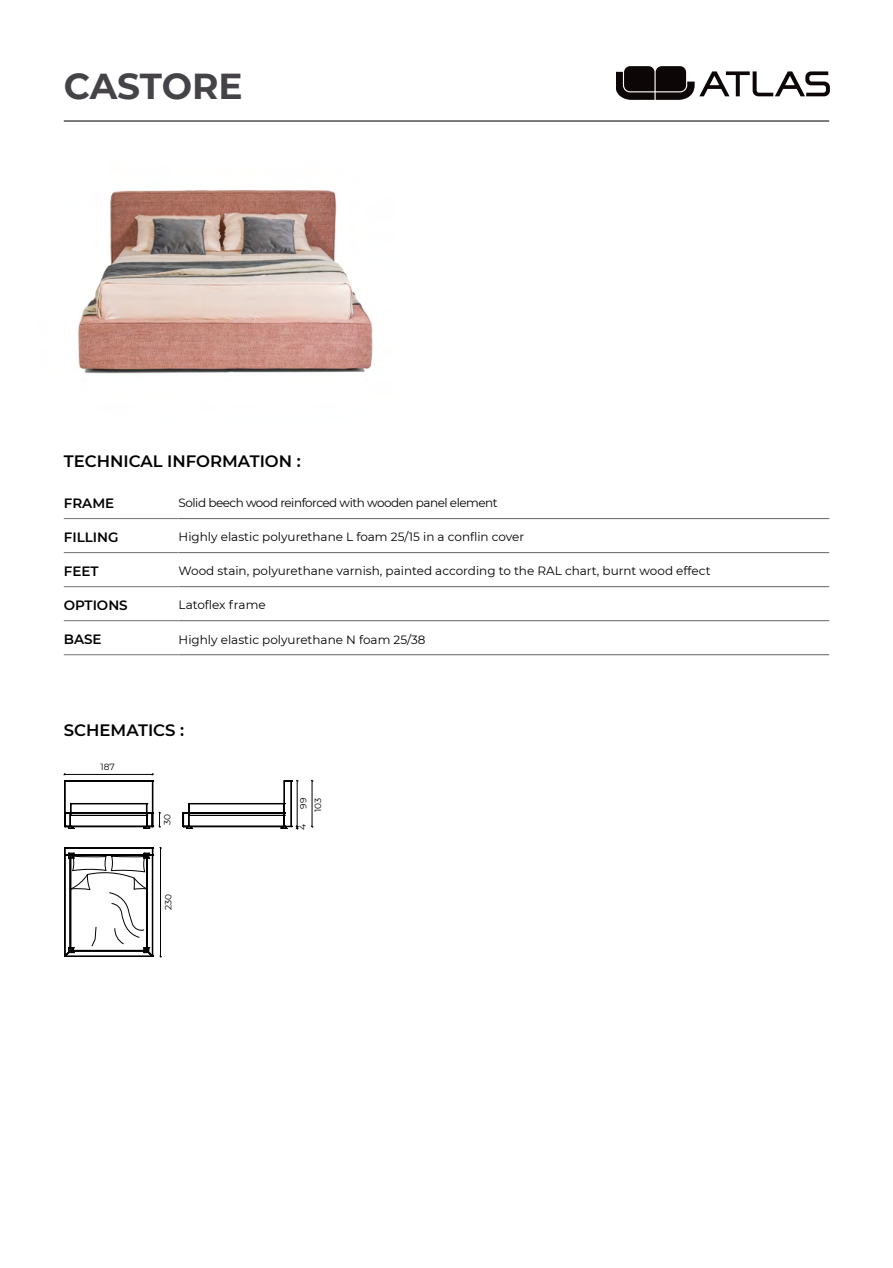
<style>
.page{position:relative;width:893px;height:1268px;background:#fff}
.page>*{position:absolute;margin:0;border:0;box-sizing:border-box;transform-origin:0 0}
.t1{font:700 36px "Montserrat";letter-spacing:-.005em;color:#454347}
.t2{font:600 16.5px "Montserrat";color:#000}
.t3{font:600 13.5px "Montserrat";color:#000}
.t4{font:12px "Montserrat";color:#000}
.t5{font:12px "Montserrat";letter-spacing:-.04em;color:#000}
.t6{font:9px "Montserrat";color:#000}
</style>
<div class="page">
<svg style="left:616px;top:66px;width:213px;height:34px"></svg>
<hr style="left:64px;top:120px;width:765px;height:2px;background:#504f53">
<img style="left:78px;top:189px;width:295px;height:185px">
<hr style="left:179px;top:518px;width:650px;height:1px;background:#757378">
<hr style="left:179px;top:552px;width:650px;height:1px;background:#757378">
<hr style="left:179px;top:586px;width:650px;height:1px;background:#757378">
<hr style="left:179px;top:620px;width:650px;height:1px;background:#757378">
<hr style="left:179px;top:654px;width:650px;height:1px;background:#757378">
<hr style="left:64px;top:518px;width:115px;height:1px;background:#818084">
<hr style="left:64px;top:552px;width:115px;height:1px;background:#818084">
<hr style="left:64px;top:586px;width:115px;height:1px;background:#818084">
<hr style="left:64px;top:620px;width:115px;height:1px;background:#818084">
<hr style="left:64px;top:654px;width:115px;height:1px;background:#818084">
<hr style="left:297px;top:780px;width:1px;height:46px;background:#000">
<hr style="left:64px;top:774px;width:89px;height:1px;background:#000">
<hr style="left:312px;top:780px;width:1px;height:46px;background:#000">
<hr style="left:152px;top:780px;width:1px;height:46px;background:#000">
<hr style="left:64px;top:780px;width:1px;height:46px;background:#000">
<hr style="left:65px;top:780px;width:88px;height:1px;background:#000">
<hr style="left:71px;top:814px;width:75px;height:1px;background:#000">
<hr style="left:71px;top:802px;width:75px;height:1px;background:#000">
<hr style="left:71px;top:803px;width:76px;height:1px;background:#000">
<hr style="left:65px;top:826px;width:87px;height:1px;background:#000">
<hr style="left:70px;top:825px;width:77px;height:1px;background:#000">
<hr style="left:70px;top:812px;width:77px;height:1px;background:#000">
<svg style="left:143px;top:802px;width:18px;height:26px"></svg>
<svg style="left:64px;top:802px;width:10px;height:26px"></svg>
<hr style="left:284px;top:780px;width:1px;height:46px;background:#000">
<hr style="left:291px;top:780px;width:1px;height:46px;background:#000">
<svg style="left:283px;top:779px;width:16px;height:3px"></svg>
<hr style="left:189px;top:814px;width:95px;height:1px;background:#000">
<hr style="left:189px;top:802px;width:95px;height:1px;background:#000">
<hr style="left:189px;top:803px;width:95px;height:1px;background:#000">
<hr style="left:189px;top:826px;width:95px;height:1px;background:#000">
<hr style="left:183px;top:812px;width:101px;height:1px;background:#000">
<hr style="left:183px;top:825px;width:101px;height:1px;background:#000">
<svg style="left:281px;top:802px;width:17px;height:27px"></svg>
<svg style="left:182px;top:802px;width:11px;height:26px"></svg>
<svg style="left:64px;top:847px;width:98px;height:110px"></svg>
<h1 class="t1" style="left:64px;top:60px;width:180px">CASTORE</h1>
<h2 class="t2" style="left:64px;top:449px;width:239px">TECHNICAL INFORMATION :</h2>
<p class="t3" style="left:64px;top:493px;width:52px">FRAME</p>
<p class="t5" style="left:179px;top:494px;width:321px">Solid beech wood reinforced with wooden panel element</p>
<p class="t3" style="left:64px;top:527px;width:56px">FILLING</p>
<p class="t4" style="left:179px;top:528px;width:347px">Highly elastic polyurethane L foam 25/15 in a conflin cover</p>
<p class="t3" style="left:64px;top:561px;width:36px">FEET</p>
<p class="t4" style="left:179px;top:562px;width:533px">Wood stain, polyurethane varnish, painted according to the RAL chart, burnt wood effect</p>
<p class="t3" style="left:64px;top:595px;width:65px">OPTIONS</p>
<p class="t4" style="left:179px;top:597px;width:89px">Latoflex frame</p>
<p class="t3" style="left:64px;top:629px;width:39px">BASE</p>
<p class="t4" style="left:179px;top:631px;width:248px">Highly elastic polyurethane N foam 25/38</p>
<h2 class="t2" style="left:64px;top:718px;width:122px">SCHEMATICS :</h2>
<p class="t6" style="left:101px;top:761px;width:16px">187</p>
<p class="t6" style="left:161px;top:824px;width:13px;rotate:-90deg">30</p>
<p class="t6" style="left:162px;top:909px;width:18px;rotate:-90deg">230</p>
<p class="t6" style="left:297px;top:808px;width:12px;rotate:-90deg">99</p>
<p class="t6" style="left:296px;top:829px;width:7px;rotate:-90deg">4</p>
<p class="t6" style="left:312px;top:811px;width:16px;rotate:-90deg">103</p>
</div>
